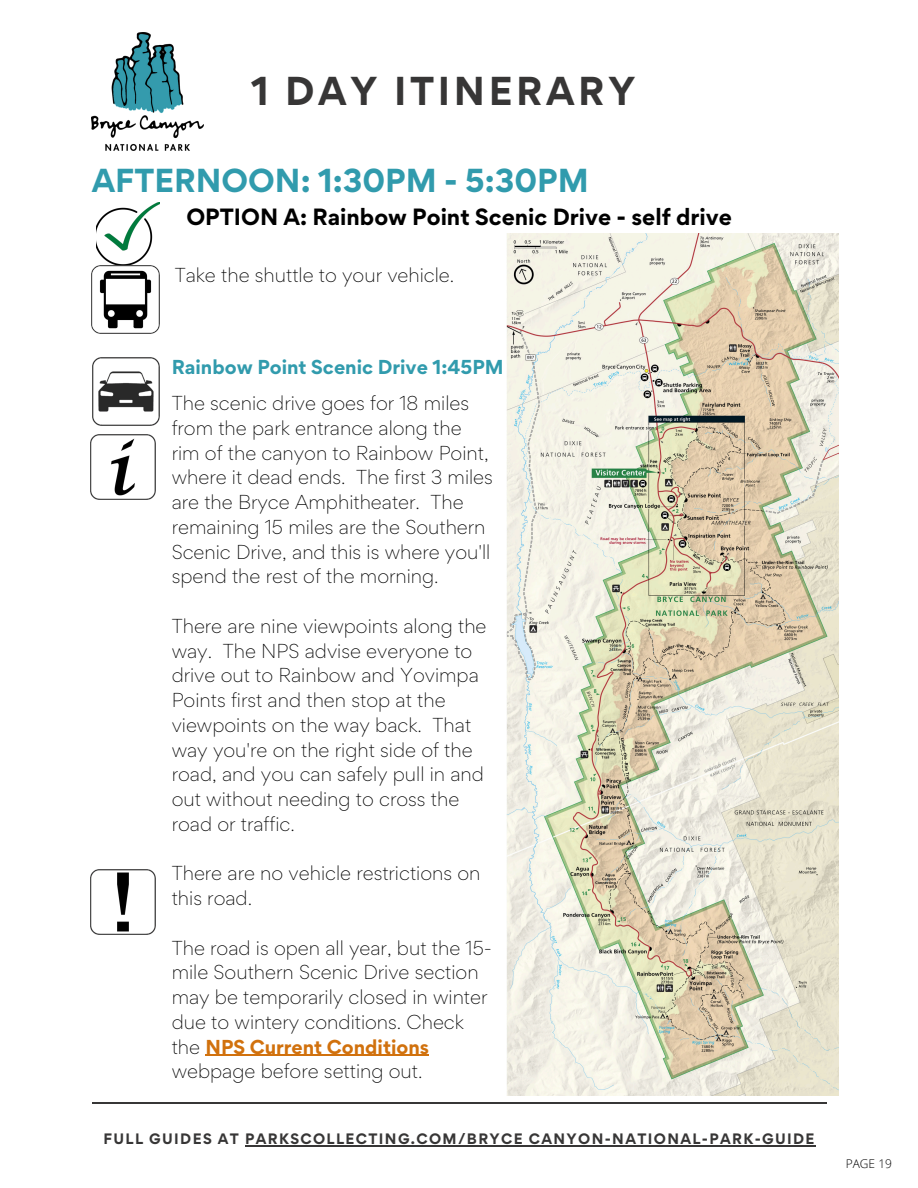
<style>
.page{position:relative;width:918px;height:1188px;background:#fff}
.page>*{position:absolute;margin:0;border:0;box-sizing:border-box;transform-origin:0 0}
.t1{font:700 36px "Gordita";letter-spacing:.1em;color:#373636}
.t2{font:700 29.7px "Gordita";color:#319bad}
.t3{font:700 21px "Gordita";color:#000}
.t4{font:300 18px/24.8px "Gordita";color:#000}
.t5{font:700 18px "Gordita";color:#319bad}
.t6{font:700 13.5px "Gordita";letter-spacing:.1em;color:#373636}
.t7{font:300 12px "Open Sans";color:#000}
.s1{font-weight:700;color:#d1710d}
</style>
<div class="page">
<hr style="left:92px;top:1102px;width:734px;height:2px;background:#373636">
<img style="left:92px;top:33px;width:111px;height:118px">
<hr style="left:245px;top:1145px;width:571px;height:1px;background:#373636">
<hr style="left:205px;top:1055px;width:224px;height:1px;background:#d1710d">
<img style="left:92px;top:358px;width:68px;height:67px">
<img style="left:90px;top:434px;width:66px;height:66px">
<img style="left:506px;top:234px;width:332px;height:862px">
<img style="left:90px;top:869px;width:66px;height:65px">
<img style="left:96px;top:202px;width:63px;height:63px">
<img style="left:92px;top:266px;width:67px;height:67px">
<p class="t1" style="left:251px;top:67px;width:386px">1 DAY ITINERARY</p>
<h4 class="t2" style="left:92px;top:161px;width:498px">AFTERNOON: 1:30PM - 5:30PM</h4>
<h5 class="t3" style="left:186px;top:202px;width:547px">OPTION A: Rainbow Point Scenic Drive - self drive</h5>
<p class="t4" style="left:175px;top:262px;width:281px">Take the shuttle to your vehicle.</p>
<p class="t5" style="left:172px;top:355px;width:334px">Rainbow Point Scenic Drive 1:45PM</p>
<p class="t4" style="left:172px;top:391px;width:323px">The scenic drive goes for 18 miles from the park entrance along the rim of the canyon to Rainbow Point, where it dead ends. The first 3 miles are the Bryce Amphitheater. The remaining 15 miles are the Southern Scenic Drive, and this is where you'll spend the rest of the morning.</p>
<p class="t4" style="left:172px;top:613px;width:316px">There are nine viewpoints along the way. The NPS advise everyone to drive out to Rainbow and Yovimpa<br>Points first and then stop at the viewpoints on the way back. That way you're on the right side of the road, and you can safely pull in and out without needing to cross the road or traffic.</p>
<p class="t4" style="left:172px;top:861px;width:310px">There are no vehicle restrictions on this road.</p>
<p class="t4" style="left:172px;top:935px;width:322px">The road is open all year, but the 15- mile Southern Scenic Drive section may be temporarily closed in winter due to wintery conditions. Check the <span class="s1">NPS Current Conditions </span>webpage before setting out.</p>
<h2 class="t6" style="left:103px;top:1129px;width:713px">FULL GUIDES AT PARKSCOLLECTING.COM/BRYCE CANYON-NATIONAL-PARK-GUIDE</h2>
<p class="t7" style="left:846px;top:1155px;width:48px">PAGE 19</p>
</div>
